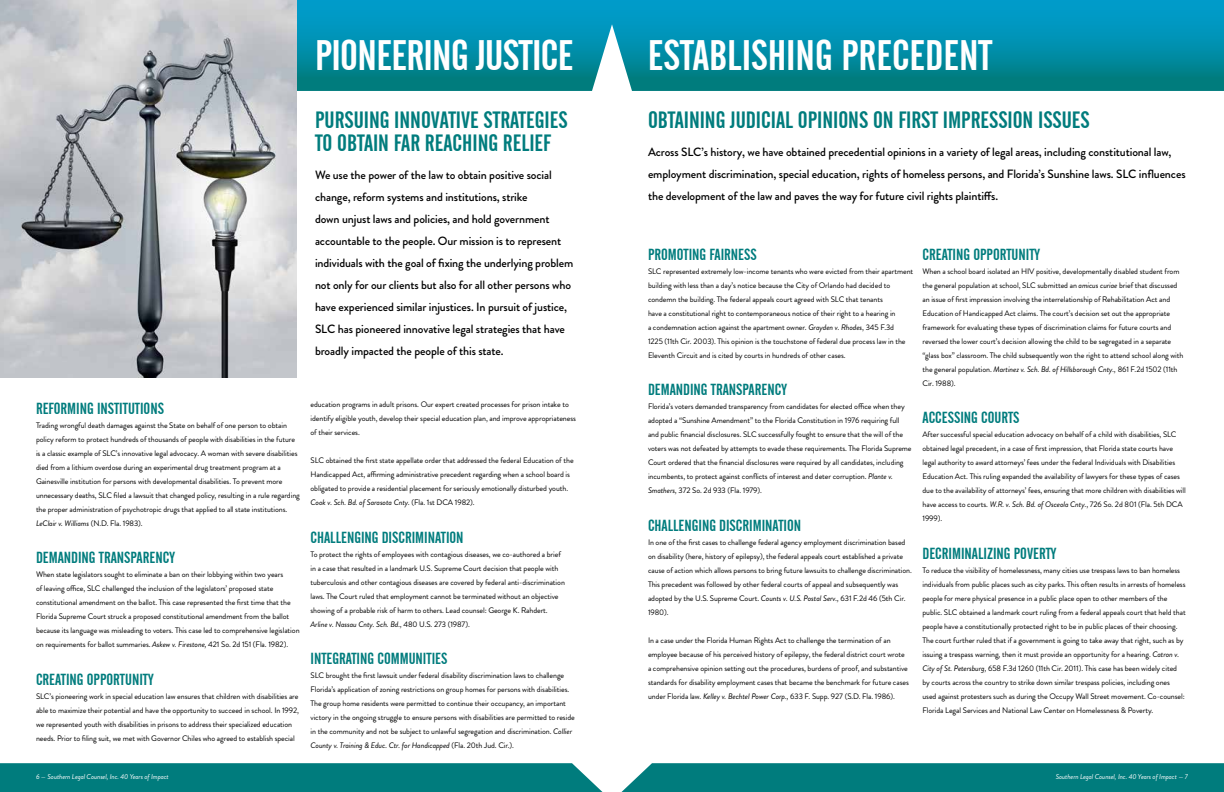
<style>
.page{position:relative;width:1224px;height:792px;background:#fff}
.page>*{position:absolute;margin:0;border:0;box-sizing:border-box;transform-origin:0 0}
.t1{font:42.5px "Alternate Gothic No 2 BT";color:#fff}
.t2{font:23.5px/23.5px "Alternate Gothic No 2 BT";color:#007c7d}
.t3{font:16px "Alternate Gothic No 2 BT";color:#007c7d}
.t4{font:500 12px/22px "Brandon Grotesque";letter-spacing:-.01em;color:#000}
.t5{font:8px/14px "Brandon Grotesque";letter-spacing:-.01em;color:#000}
.t6{font:italic 7px "Brandon Grotesque";letter-spacing:-.01em;color:#fff}
.s1{font-style:italic}
</style>
<div class="page">
<svg style="left:297px;top:0;width:305px;height:91px;background:#018ea9"></svg>
<svg style="left:602px;top:0;width:622px;height:91px;background:#0590aa"></svg>
<img style="left:0;top:0;width:297px;height:378px">
<svg style="left:0;top:763px;width:1224px;height:29px;background:#0b8283"></svg>
<h1 class="t1" style="left:315px;top:31px;width:260px">PIONEERING JUSTICE</h1>
<h1 class="t1" style="left:648px;top:31px;width:346px">ESTABLISHING PRECEDENT</h1>
<h2 class="t2" style="left:315px;top:108px;width:254px">PURSUING INNOVATIVE STRATEGIES<br>TO OBTAIN FAR REACHING RELIEF</h2>
<p class="t4" style="left:315px;top:164px;width:260px">We use the power of the law to obtain positive social change, reform systems and institutions, strike<br>down unjust laws and policies, and hold government accountable to the people. Our mission is to represent individuals with the goal of fixing the underlying problem not only for our clients but also for all other persons who have experienced similar injustices. In pursuit of justice, SLC has pioneered innovative legal strategies that have broadly impacted the people of this state.</p>
<h3 class="t3" style="left:36px;top:399px;width:129px">REFORMING INSTITUTIONS</h3>
<p class="t5" style="left:36px;top:418px;width:265px">Trading wrongful death damages against the State on behalf of one person to obtain policy reform to protect hundreds of thousands of people with disabilities in the future is a classic example of SLC’s innovative legal advocacy. A woman with severe disabilities died from a lithium overdose during an experimental drug treatment program at a Gainesville institution for persons with developmental disabilities. To prevent more unnecessary deaths, SLC filed a lawsuit that changed policy, resulting in a rule regarding the proper administration of psychotropic drugs that applied to all state institutions.<br><span class="s1">LeClair v. Williams</span> (N.D. Fla. 1983).</p>
<h3 class="t3" style="left:36px;top:549px;width:141px">DEMANDING TRANSPARENCY</h3>
<p class="t5" style="left:36px;top:568px;width:265px">When state legislators sought to eliminate a ban on their lobbying within two years<br>of leaving office, SLC challenged the inclusion of the legislators’ proposed state constitutional amendment on the ballot. This case represented the first time that the Florida Supreme Court struck a proposed constitutional amendment from the ballot because its language was misleading to voters. This case led to comprehensive legislation on requirements for ballot summaries. <span class="s1">Askew v. Firestone,</span> 421 So. 2d 151 (Fla. 1982).</p>
<h3 class="t3" style="left:36px;top:670px;width:119px">CREATING OPPORTUNITY</h3>
<p class="t5" style="left:36px;top:689px;width:264px">SLC’s pioneering work in special education law ensures that children with disabilities are able to maximize their potential and have the opportunity to succeed in school. In 1992, we represented youth with disabilities in prisons to address their specialized education needs. Prior to filing suit, we met with Governor Chiles who agreed to establish special</p>
<p class="t5" style="left:311px;top:398px;width:267px">education programs in adult prisons. Our expert created processes for prison intake to identify eligible youth, develop their special education plan, and improve appropriateness of their services.</p>
<p class="t5" style="left:311px;top:454px;width:265px">SLC obtained the first state appellate order that addressed the federal Education of the Handicapped Act, affirming administrative precedent regarding when a school board is obligated to provide a residential placement for seriously emotionally disturbed youth.<br><span class="s1">Cook v. Sch. Bd. of Sarasota Cnty.</span> (Fla. 1st DCA 1982).</p>
<h3 class="t3" style="left:310px;top:528px;width:155px">CHALLENGING DISCRIMINATION</h3>
<p class="t5" style="left:310px;top:547px;width:256px">To protect the rights of employees with contagious diseases, we co-authored a brief in a case that resulted in a landmark U.S. Supreme Court decision that people with tuberculosis and other contagious diseases are covered by federal anti-discrimination laws. The Court ruled that employment cannot be terminated without an objective showing of a probable risk of harm to others. Lead counsel: George K. Rahdert.<br><span class="s1">Arline v. Nassau Cnty. Sch. Bd.,</span> 480 U .S. 273 (1987).</p>
<h3 class="t3" style="left:310px;top:650px;width:138px">INTEGRATING COMMUNITIES</h3>
<p class="t5" style="left:310px;top:669px;width:266px">SLC brought the first lawsuit under federal disability discrimination laws to challenge Florida’s application of zoning restrictions on group homes for persons with disabilities.<br>The group home residents were permitted to continue their occupancy, an important victory in the ongoing struggle to ensure persons with disabilities are permitted to reside in the community and not be subject to unlawful segregation and discrimination. <span class="s1">Collier County v. Training &amp; Educ. Ctr. for Handicapped</span> (Fla. 20th Jud. Cir.).</p>
<h2 class="t2" style="left:648px;top:108px;width:443px">OBTAINING JUDICIAL OPINIONS ON FIRST IMPRESSION ISSUES</h2>
<p class="t4" style="left:648px;top:141px;width:539px">Across SLC’s history, we have obtained precedential opinions in a variety of legal areas, including constitutional law, employment discrimination, special education, rights of homeless persons, and Florida’s Sunshine laws. SLC influences the development of the law and paves the way for future civil rights plaintiffs.</p>
<h3 class="t3" style="left:648px;top:245px;width:110px">PROMOTING FAIRNESS</h3>
<p class="t5" style="left:648px;top:264px;width:267px">SLC represented extremely low-income tenants who were evicted from their apartment building with less than a day’s notice because the City of Orlando had decided to condemn the building. The federal appeals court agreed with SLC that tenants<br>have a constitutional right to contemporaneous notice of their right to a hearing in<br>a condemnation action against the apartment owner. <span class="s1">Grayden v. Rhodes</span>, 345 F.3d<br>1225 (11th Cir. 2003). This opinion is the touchstone of federal due process law in the Eleventh Circuit and is cited by courts in hundreds of other cases.</p>
<h3 class="t3" style="left:648px;top:381px;width:141px">DEMANDING TRANSPARENCY</h3>
<p class="t5" style="left:648px;top:399px;width:265px">Florida’s voters demanded transparency from candidates for elected office when they adopted a “Sunshine Amendment” to the Florida Constitution in 1976 requiring full and public financial disclosures. SLC successfully fought to ensure that the will of the voters was not defeated by attempts to evade these requirements. The Florida Supreme Court ordered that the financial disclosures were required by all candidates, including incumbents, to protect against conflicts of interest and deter corruption. <span class="s1">Plante v.<br>Smathers,</span> 372 So. 2d 933 (Fla. 1979).</p>
<h3 class="t3" style="left:648px;top:516px;width:155px">CHALLENGING DISCRIMINATION</h3>
<p class="t5" style="left:648px;top:535px;width:265px">In one of the first cases to challenge federal agency employment discrimination based on disability (here, history of epilepsy), the federal appeals court established a private cause of action which allows persons to bring future lawsuits to challenge discrimination.<br>This precedent was followed by other federal courts of appeal and subsequently was adopted by the U .S. Supreme Court. <span class="s1">Counts v. U.S. Postal Serv.,</span> 631 F.2d 46 (5th Cir.<br>1980).</p>
<p class="t5" style="left:648px;top:633px;width:262px">In a case under the Florida Human Rights Act to challenge the termination of an employee because of his perceived history of epilepsy, the federal district court wrote a comprehensive opinion setting out the procedures, burdens of proof, and substantive standards for disability employment cases that became the benchmark for future cases under Florida law. <span class="s1">Kelley v. Bechtel Power Corp.,</span> 633 F. Supp. 927 (S.D. Fla. 1986).</p>
<h3 class="t3" style="left:922px;top:245px;width:119px">CREATING OPPORTUNITY</h3>
<p class="t5" style="left:922px;top:264px;width:263px">When a school board isolated an HIV positive, developmentally disabled student from the general population at school, SLC submitted an <span class="s1">amicus curiae</span> brief that discussed an issue of first impression involving the interrelationship of Rehabilitation Act and Education of Handicapped Act claims. The court’s decision set out the appropriate framework for evaluating these types of discrimination claims for future courts and reversed the lower court’s decision allowing the child to be segregated in a separate “glass box” classroom. The child subsequently won the right to attend school along with the general population. <span class="s1">Martinez v. Sch. Bd. of Hillsborough Cnty.,</span> 861 F.2d 1502 (11th Cir. 1988).</p>
<h3 class="t3" style="left:922px;top:409px;width:99px">ACCESSING COURTS</h3>
<p class="t5" style="left:922px;top:427px;width:265px">After successful special education advocacy on behalf of a child with disabilities, SLC obtained legal precedent, in a case of first impression, that Florida state courts have legal authority to award attorneys’ fees under the federal Individuals with Disabilities Education Act. This ruling expanded the availability of lawyers for these types of cases due to the availability of attorneys’ fees, ensuring that more children with disabilities will have access to courts. <span class="s1">W.R. v. Sch. Bd. of Osceola Cnty.</span>, 726 So. 2d 801 (Fla. 5th DCA 1999).</p>
<h3 class="t3" style="left:922px;top:544px;width:136px">DECRIMINALIZING POVERTY</h3>
<p class="t5" style="left:922px;top:563px;width:265px">To reduce the visibility of homelessness, many cities use trespass laws to ban homeless individuals from public places such as city parks. This often results in arrests of homeless people for mere physical presence in a public place open to other members of the public. SLC obtained a landmark court ruling from a federal appeals court that held that people have a constitutionally protected right to be in public places of their choosing.<br>The court further ruled that if a government is going to take away that right, such as by issuing a trespass warning, then it must provide an opportunity for a hearing. <span class="s1">Catron v.<br>City of St. Petersburg,</span> 658 F.3d 1260 (11th Cir. 2011). This case has been widely cited by courts across the country to strike down similar trespass policies, including ones used against protesters such as during the Occupy Wall Street movement. Co-counsel:<br>Florida Legal Services and National Law Center on Homelessness &amp; Poverty.</p>
<p class="t6" style="left:36px;top:772px;width:134px">6 — Southern Legal Counsel, Inc. 40 Years of Impact</p>
<p class="t6" style="left:1056px;top:772px;width:134px">Southern Legal Counsel, Inc. 40 Years of Impact — 7</p>
</div>
